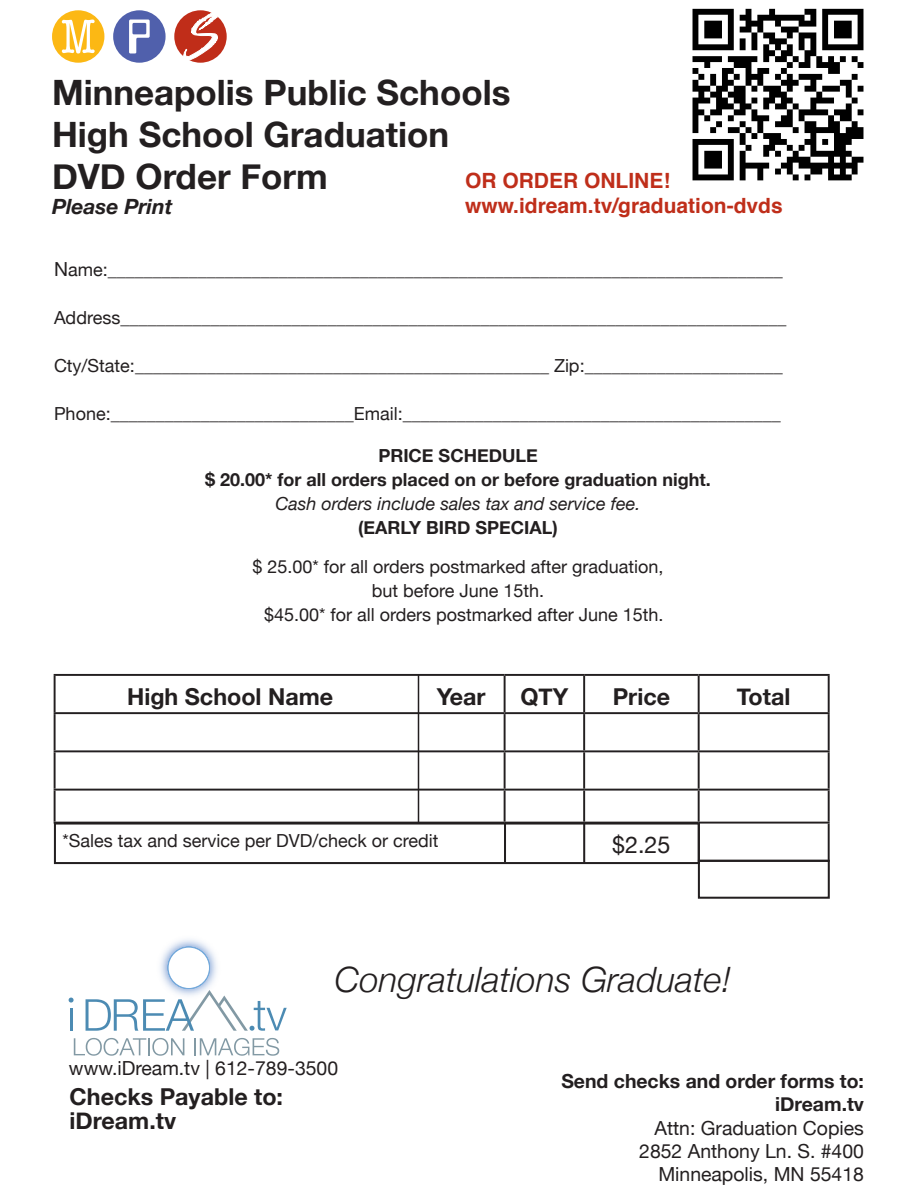
<style>
.page{position:relative;width:918px;height:1188px;background:#fff}
.page>*{position:absolute;margin:0;border:0;box-sizing:border-box;transform-origin:0 0}
.t1{font:700 34.95px/41.8px "Helvetica Neue";color:#231f20}
.t2{font:italic 300 34.95px "Helvetica Neue";color:#231f20}
.t3{font:700 23.25px/23.2px "Helvetica Neue";color:#231f20}
.t4{font:23.25px "Helvetica Neue";color:#231f20}
.t5{font:700 21px/25.2px "Helvetica";color:#bf2e1a}
.t6{font:italic 700 21px "Helvetica Neue";color:#231f20}
.t7{font:19.35px/23.2px "Helvetica Neue";color:#231f20;text-align:right}
.t8{font:700 19.35px/23.2px "Helvetica Neue";color:#231f20;text-align:right}
.t9{font:18px "Helvetica Neue";color:#231f20}
.t10{font:700 18px/24px "Helvetica Neue";color:#231f20;text-align:center}
.t11{font:italic 18px "Helvetica Neue";color:#231f20}
.s1{font-size:19.35px}
</style>
<div class="page">
<hr style="left:54px;top:674px;width:451px;height:2px;background:#231f20">
<hr style="left:54px;top:676px;width:2px;height:36px;background:#231f20">
<hr style="left:505px;top:674px;width:79px;height:2px;background:#231f20">
<hr style="left:504px;top:676px;width:2px;height:36px;background:#231f20">
<hr style="left:584px;top:674px;width:115px;height:2px;background:#231f20">
<hr style="left:583px;top:676px;width:2px;height:36px;background:#231f20">
<hr style="left:699px;top:674px;width:131px;height:2px;background:#231f20">
<hr style="left:698px;top:676px;width:2px;height:36px;background:#231f20">
<hr style="left:828px;top:676px;width:2px;height:36px;background:#231f20">
<hr style="left:54px;top:712px;width:451px;height:2px;background:#231f20">
<hr style="left:54px;top:714px;width:2px;height:36px;background:#231f20">
<hr style="left:505px;top:712px;width:79px;height:2px;background:#231f20">
<hr style="left:504px;top:714px;width:2px;height:36px;background:#231f20">
<hr style="left:584px;top:712px;width:115px;height:2px;background:#231f20">
<hr style="left:583px;top:714px;width:2px;height:36px;background:#231f20">
<hr style="left:699px;top:712px;width:131px;height:2px;background:#231f20">
<hr style="left:698px;top:714px;width:2px;height:36px;background:#231f20">
<hr style="left:828px;top:714px;width:2px;height:36px;background:#231f20">
<hr style="left:54px;top:750px;width:451px;height:2px;background:#231f20">
<hr style="left:54px;top:752px;width:2px;height:37px;background:#231f20">
<hr style="left:505px;top:750px;width:79px;height:2px;background:#231f20">
<hr style="left:504px;top:752px;width:2px;height:37px;background:#231f20">
<hr style="left:584px;top:750px;width:115px;height:2px;background:#231f20">
<hr style="left:583px;top:752px;width:2px;height:37px;background:#231f20">
<hr style="left:699px;top:750px;width:131px;height:2px;background:#231f20">
<hr style="left:698px;top:752px;width:2px;height:37px;background:#231f20">
<hr style="left:828px;top:752px;width:2px;height:37px;background:#231f20">
<hr style="left:828px;top:824px;width:2px;height:36px;background:#231f20">
<hr style="left:54px;top:789px;width:451px;height:2px;background:#231f20">
<hr style="left:54px;top:791px;width:2px;height:31px;background:#231f20">
<hr style="left:505px;top:789px;width:79px;height:2px;background:#231f20">
<hr style="left:504px;top:791px;width:2px;height:31px;background:#231f20">
<hr style="left:584px;top:789px;width:115px;height:2px;background:#231f20">
<hr style="left:583px;top:791px;width:2px;height:31px;background:#231f20">
<hr style="left:699px;top:789px;width:131px;height:2px;background:#231f20">
<hr style="left:698px;top:791px;width:2px;height:31px;background:#231f20">
<hr style="left:828px;top:791px;width:2px;height:31px;background:#231f20">
<hr style="left:54px;top:822px;width:451px;height:2px;background:#231f20">
<hr style="left:505px;top:822px;width:79px;height:2px;background:#231f20">
<hr style="left:584px;top:822px;width:115px;height:2px;background:#231f20">
<hr style="left:699px;top:822px;width:131px;height:2px;background:#231f20">
<svg style="left:74px;top:1038px;width:110px;height:18px"></svg>
<svg style="left:195px;top:1038px;width:84px;height:18px"></svg>
<img style="left:160px;top:939px;width:57px;height:51px">
<div style="left:168px;top:947px;width:41px;height:41px;background:#fff;border-radius:50%"></div>
<div style="left:168px;top:947px;width:42px;height:42px;border:1px solid #72a8da;border-radius:50%"></div>
<svg style="left:69px;top:998px;width:5px;height:5px"></svg>
<hr style="left:70px;top:1008px;width:2px;height:23px;background:#4c8bb3">
<svg style="left:86px;top:990px;width:201px;height:41px"></svg>
<img style="left:692px;top:8px;width:172px;height:173px">
<div style="left:174px;top:10px;width:53px;height:53px;background:#c02d19;border-radius:50%"></div>
<svg style="left:183px;top:12px;width:35px;height:49px"></svg>
<div style="left:113px;top:10px;width:53px;height:53px;background:#5060ac;border-radius:50%"></div>
<svg style="left:129px;top:20px;width:21px;height:33px"></svg>
<div style="left:52px;top:10px;width:52px;height:53px;background:#fcb814;border-radius:50%"></div>
<svg style="left:62px;top:20px;width:33px;height:33px"></svg>
<div style="left:698px;top:860px;width:132px;height:39px;border:2px solid #231f20"></div>
<hr style="left:418px;top:675px;width:1px;height:148px;background:#231f20">
<div style="left:54px;top:823px;width:646px;height:41px;border:2px solid #231f20"></div>
<hr style="left:583px;top:824px;width:2px;height:39px;background:#231f20">
<hr style="left:504px;top:823px;width:2px;height:39px;background:#231f20">
<h1 class="t1" style="left:52px;top:71px;width:460px">Minneapolis Public Schools<br>High School Graduation<br>DVD Order Form</h1>
<p class="t6" style="left:52px;top:194px;width:122px">Please Print</p>
<p class="t5" style="left:465px;top:170px;width:319px">OR ORDER ONLINE! www.idream.tv/graduation-dvds</p>
<p class="t9" style="left:54px;top:259px;width:730px"><span class="s1">N</span>ame:___________________________________________________________________________</p>
<p class="t9" style="left:54px;top:307px;width:734px">Address__________________________________________________________________________</p>
<p class="t9" style="left:54px;top:355px;width:730px">Cty/State:______________________________________________ Zip:______________________</p>
<p class="t9" style="left:54px;top:403px;width:728px">Phone:___________________________Email:__________________________________________</p>
<p class="t10" style="left:205px;top:443px;width:507px">PRICE SCHEDULE<br>$ 20.00* for all orders placed on or before graduation night.</p>
<p class="t11" style="left:276px;top:492px;width:367px">Cash orders include sales tax and service fee.</p>
<p class="t10" style="left:358px;top:515px;width:201px">(EARLY BIRD SPECIAL)</p>
<p class="t9" style="left:252px;top:555px;width:413px">$ 25.00* for all orders postmarked after graduation,</p>
<p class="t9" style="left:372px;top:579px;width:174px">but before June 15th.</p>
<p class="t9" style="left:264px;top:603px;width:401px">$45.00* for all orders postmarked after June 15th.</p>
<p class="t3" style="left:127px;top:685px;width:208px">High School Name</p>
<p class="t3" style="left:437px;top:685px;width:50px">Year</p>
<p class="t3" style="left:520px;top:685px;width:49px">QTY</p>
<p class="t3" style="left:613px;top:685px;width:59px">Price</p>
<p class="t3" style="left:737px;top:685px;width:55px">Total</p>
<p class="t9" style="left:62px;top:830px;width:378px">*Sales tax and service per DVD/check or credit</p>
<p class="t4" style="left:612px;top:830px;width:60px">$2.25</p>
<h1 class="t2" style="left:335px;top:959px;width:398px">Congratulations Graduate!</h1>
<p class="t7" style="left:69px;top:1057px;width:271px">www.iDream.tv | 612-789-3500</p>
<p class="t3" style="left:70px;top:1085px;width:215px">Checks Payable to: iDream.tv</p>
<p class="t8" style="left:561px;top:1069px;width:304px">Send checks and order forms to: iDream.tv</p>
<p class="t7" style="left:639px;top:1116px;width:226px">Attn: Graduation Copies<br>2852 Anthony Ln. S. #400<br>Minneapolis, MN 55418</p>
</div>
